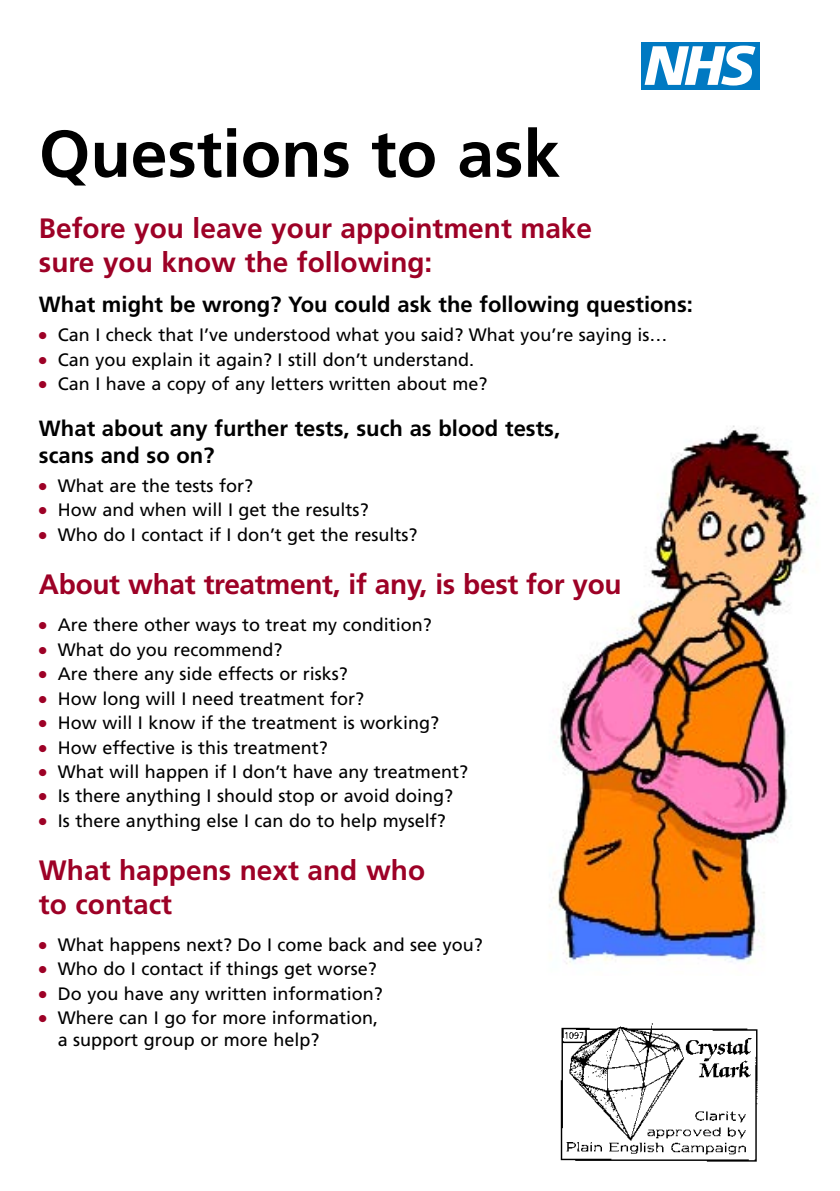
<style>
.page{position:relative;width:840px;height:1191px;background:#fff}
.page>*{position:absolute;margin:0;border:0;box-sizing:border-box;transform-origin:0 0}
.t1{font:700 66px "Frutiger";color:#000}
.t2{font:700 28px/33.6px "Frutiger";color:#9d0126}
.t3{font:700 22px/26.4px "Frutiger";color:#000}
.t4{font:18px/21.6px "Frutiger";color:#000}
.s1{color:#9d0126}
</style>
<div class="page">
<div style="left:641px;top:42px;width:118px;height:48px;background:#0079c2"></div>
<svg style="left:644px;top:46px;width:111px;height:40px"></svg>
<img style="left:549px;top:425px;width:264px;height:539px">
<img style="left:560px;top:1023px;width:198px;height:139px">
<h1 class="t1" style="left:39px;top:127px;width:522px">Questions to ask</h1>
<h2 class="t2" style="left:39px;top:214px;width:554px">Before you leave your appointment make sure you know the following:</h2>
<h4 class="t3" style="left:39px;top:293px;width:655px">What might be wrong? You could ask the following questions:</h4>
<p class="t4" style="left:39px;top:325px;width:629px"><span class="s1">●</span> Can I check that I’ve understood what you said? What you’re saying is…</p>
<p class="t4" style="left:39px;top:350px;width:436px"><span class="s1">●</span> Can you explain it again? I still don’t understand.</p>
<p class="t4" style="left:39px;top:374px;width:449px"><span class="s1">●</span> Can I have a copy of any letters written about me?</p>
<h4 class="t3" style="left:39px;top:417px;width:522px">What about any further tests, such as blood tests, scans and so on?</h4>
<p class="t4" style="left:39px;top:476px;width:215px"><span class="s1">●</span> What are the tests for?</p>
<p class="t4" style="left:39px;top:500px;width:331px"><span class="s1">●</span> How and when will I get the results?</p>
<p class="t4" style="left:39px;top:525px;width:380px"><span class="s1">●</span> Who do I contact if I don’t get the results?</p>
<h2 class="t2" style="left:39px;top:569px;width:584px">About what treatment, if any, is best for you</h2>
<p class="t4" style="left:39px;top:615px;width:394px"><span class="s1">●</span> Are there other ways to treat my condition?</p>
<p class="t4" style="left:39px;top:640px;width:245px"><span class="s1">●</span> What do you recommend?</p>
<p class="t4" style="left:39px;top:664px;width:310px"><span class="s1">●</span> Are there any side effects or risks?</p>
<p class="t4" style="left:39px;top:689px;width:326px"><span class="s1">●</span> How long will I need treatment for?</p>
<p class="t4" style="left:39px;top:713px;width:401px"><span class="s1">●</span> How will I know if the treatment is working?</p>
<p class="t4" style="left:39px;top:738px;width:290px"><span class="s1">●</span> How effective is this treatment?</p>
<p class="t4" style="left:39px;top:762px;width:430px"><span class="s1">●</span> What will happen if I don’t have any treatment?</p>
<p class="t4" style="left:39px;top:786px;width:415px"><span class="s1">●</span> Is there anything I should stop or avoid doing?</p>
<p class="t4" style="left:39px;top:811px;width:408px"><span class="s1">●</span> Is there anything else I can do to help myself?</p>
<h2 class="t2" style="left:39px;top:855px;width:387px">What happens next and who to contact</h2>
<p class="t4" style="left:39px;top:935px;width:445px"><span class="s1">●</span> What happens next? Do I come back and see you?</p>
<p class="t4" style="left:39px;top:959px;width:339px"><span class="s1">●</span> Who do I contact if things get worse?</p>
<p class="t4" style="left:39px;top:984px;width:345px"><span class="s1">●</span> Do you have any written information?</p>
<p class="t4" style="left:58px;top:1008px;width:321px;text-indent:-19px"><span class="s1">●</span> Where can I go for more information, a support group or more help?</p>
</div>
